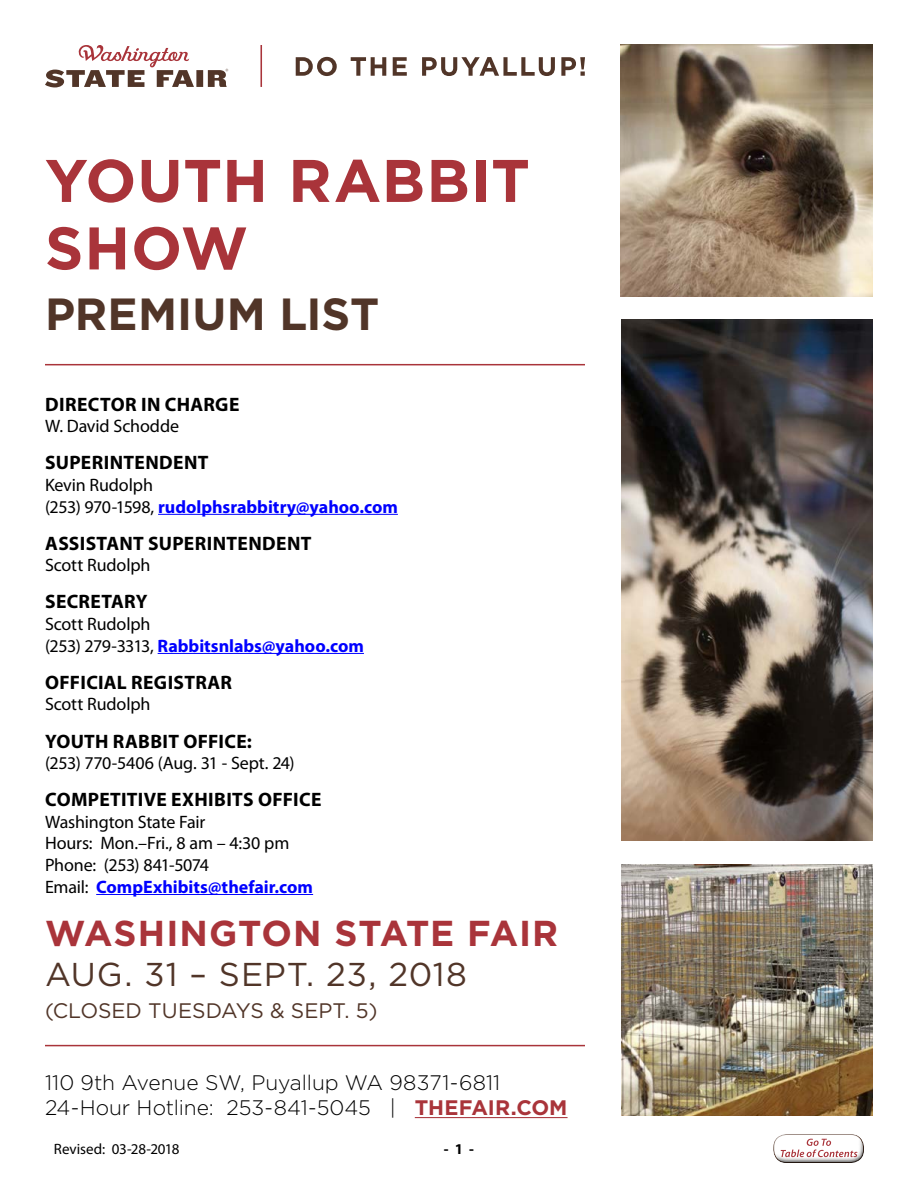
<style>
.page{position:relative;width:918px;height:1188px;background:#fff}
.page>*{position:absolute;margin:0;border:0;box-sizing:border-box;transform-origin:0 0}
.t1{font:700 60px/67.5px "Gotham";letter-spacing:.015em;color:#a9343a}
.t2{font:700 45px "Gotham";color:#513528}
.t3{font:700 36px "Gotham";letter-spacing:.025em;color:#a9343a}
.t4{font:33px "Gotham";letter-spacing:.025em;color:#513528}
.t5{font:300 21px/25.2px "Gotham";letter-spacing:-.005em;color:#000}
.t6{font:21px "Gotham";letter-spacing:-.005em;color:#513528}
.t7{font:700 19.5px "Myriad Pro";letter-spacing:.015em;color:#000}
.t8{font:18px/21.6px "Myriad Pro";letter-spacing:-.01em;color:#000}
.t9{font:15px "Myriad Pro";letter-spacing:-.005em;color:#000}
.t10{font:700 15px "Myriad Pro";color:#000}
.s1{font-weight:700;color:#00f}
.s2{font-weight:700;color:#a9343a}
</style>
<div class="page">
<div style="left:770px;top:1135px;width:101px;height:34px;background:#000;opacity:.75"></div>
<hr style="left:45px;top:1045px;width:540px;height:1px;background:#a9343a">
<hr style="left:415px;top:1117px;width:153px;height:1px;background:#a9343a">
<svg style="left:260px;top:45px;width:2px;height:42px"></svg>
<svg style="left:296px;top:57px;width:41px;height:19px"></svg>
<svg style="left:351px;top:57px;width:35px;height:19px"></svg>
<svg style="left:393px;top:57px;width:14px;height:19px"></svg>
<svg style="left:422px;top:57px;width:133px;height:19px"></svg>
<svg style="left:561px;top:57px;width:24px;height:19px"></svg>
<svg style="left:45px;top:45px;width:183px;height:42px"></svg>
<hr style="left:45px;top:364px;width:540px;height:1px;background:#a9343a">
<hr style="left:158px;top:514px;width:240px;height:1px;background:#00f">
<hr style="left:158px;top:653px;width:206px;height:1px;background:#00f">
<hr style="left:96px;top:894px;width:217px;height:1px;background:#00f">
<img style="left:621px;top:864px;width:252px;height:251px">
<img style="left:621px;top:320px;width:252px;height:521px">
<img style="left:621px;top:45px;width:252px;height:251px">
<h1 class="t1" style="left:45px;top:147px;width:486px">YOUTH RABBIT<br>SHOW</h1>
<h2 class="t2" style="left:45px;top:284px;width:336px">PREMIUM LIST</h2>
<p class="t7" style="left:45px;top:391px;width:196px">DIRECTOR IN CHARGE</p>
<p class="t8" style="left:45px;top:415px;width:136px">W. David Schodde</p>
<p class="t7" style="left:45px;top:450px;width:165px">SUPERINTENDENT</p>
<p class="t8" style="left:45px;top:474px;width:354px">Kevin Rudolph<br>(253) 970-1598, <span class="s1">rudolphsrabbitry@yahoo.com</span></p>
<p class="t7" style="left:45px;top:530px;width:268px">ASSISTANT SUPERINTENDENT</p>
<p class="t8" style="left:45px;top:554px;width:107px">Scott Rudolph</p>
<p class="t7" style="left:45px;top:589px;width:104px">SECRETARY</p>
<p class="t8" style="left:45px;top:613px;width:320px">Scott Rudolph<br>(253) 279-3313, <span class="s1">Rabbitsnlabs@yahoo.com</span></p>
<p class="t7" style="left:45px;top:669px;width:188px">OFFICIAL REGISTRAR</p>
<p class="t8" style="left:45px;top:693px;width:107px">Scott Rudolph</p>
<p class="t7" style="left:45px;top:728px;width:208px">YOUTH RABBIT OFFICE:</p>
<p class="t8" style="left:45px;top:752px;width:251px">(253) 770-5406 (Aug. 31 - Sept. 24)</p>
<p class="t7" style="left:45px;top:787px;width:278px">COMPETITIVE EXHIBITS OFFICE</p>
<p class="t8" style="left:45px;top:811px;width:270px">Washington State Fair<br>Hours: Mon.–Fri., 8 am – 4:30 pm<br>Phone: (253) 841-5074<br>Email: <span class="s1">CompExhibits@thefair.com</span></p>
<h3 class="t3" style="left:45px;top:910px;width:515px">WASHINGTON STATE FAIR</h3>
<h3 class="t4" style="left:45px;top:953px;width:423px">AUG. 31 – SEPT. 23, 2018</h3>
<p class="t6" style="left:45px;top:997px;width:334px">(CLOSED TUESDAYS &amp; SEPT. 5)</p>
<p class="t5" style="left:45px;top:1070px;width:524px">110 9th Avenue SW, Puyallup WA 98371-6811<br>24-Hour Hotline: 253-841-5045 | <span class="s2">THEFAIR.COM</span></p>
<p class="t9" style="left:54px;top:1140px;width:127px">Revised: 03-28-2018</p>
<p class="t10" style="left:444px;top:1139px;width:32px">- 1 -</p>
</div>
